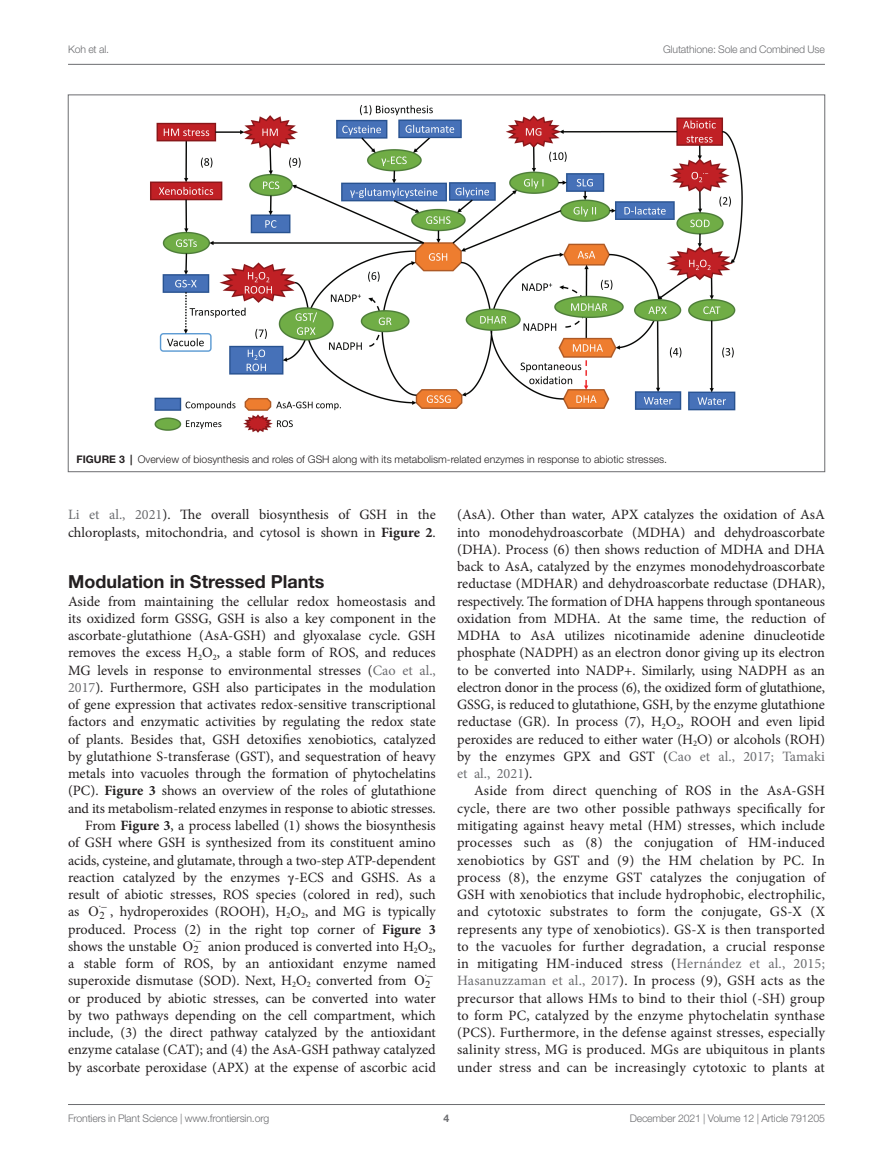
<style>
.page{position:relative;width:893px;height:1170px;background:#fff}
.page>*{position:absolute;margin:0;border:0;box-sizing:border-box;transform-origin:0 0}
.HEAD_2{font:700 18px "Helvetica Neue LT Std";color:#231f20}
.TEXT{font:14.25px/17.2px "Minion Pro";color:#231f20;text-align:justify}
.TEXT_FLUSH{font:14.25px/17.2px "Minion Pro";letter-spacing:-.01em;color:#231f20;text-align:justify}
.spi-math-img{font:14.25px "Minion Pro";color:#231f20}
.spi-math-img-2{font:14.25px "Times New Roman";color:#231f20}
.spi-math-img-3{font:10.8px "Times New Roman";color:#231f20}
.t1{font:300 10.5px "Helvetica Neue LT Std";letter-spacing:-.015em;color:#6c6d70}
.FIG_LEG{font:300 10.5px "Helvetica Neue LT Std";color:#231f20}
.t2{font:700 10.5px "Helvetica Neue LT Std";color:#6c6d70}
.s1{font-weight:700}
.s2{color:#6c6d70}
.s3{font-family:"STIX General"}
.s4{font-family:"Times New Roman"}
</style>
<div class="page">
<hr style="left:68px;top:64px;width:757px;height:1px;background:#6c6d70">
<hr style="left:68px;top:1104px;width:757px;height:1px;background:#6c6d70">
<img style="left:150px;top:105px;width:593px;height:328px">
<p class="t1" style="left:68px;top:42px;width:43px">Koh et al.</p>
<p class="t1" style="left:663px;top:42px;width:163px">Glutathione: Sole and Combined Use</p>
<p class="FIG_LEG" style="left:77px;top:453px;width:592px"><span class="s1">FIGURE 3 |</span> Overview of biosynthesis and roles of GSH along with its metabolism-related enzymes in response to abiotic stresses.</p>
<p class="TEXT" style="left:68px;top:506px;width:369px"><span class="s2">Li et al., 2021</span>). The overall biosynthesis of GSH in the chloroplasts, mitochondria, and cytosol is shown in <span class="s1">Figure 2</span>.</p>
<p class="HEAD_2" style="left:68px;top:570px;width:258px">Modulation in Stressed Plants</p>
<p class="TEXT_FLUSH" style="left:68px;top:592px;width:369px">Aside from maintaining the cellular redox homeostasis and its oxidized form GSSG, GSH is also a key component in the ascorbate-glutathione (AsA-GSH) and glyoxalase cycle. GSH removes the excess H<sub>2</sub>O<sub>2</sub>, a stable form of ROS, and reduces MG levels in response to environmental stresses (<span class="s2">Cao et al., 2017</span>). Furthermore, GSH also participates in the modulation of gene expression that activates redox-sensitive transcriptional factors and enzymatic activities by regulating the redox state of plants. Besides that, GSH detoxifies xenobiotics, catalyzed by glutathione S-transferase (GST), and sequestration of heavy metals into vacuoles through the formation of phytochelatins (PC). <span class="s1">Figure 3</span> shows an overview of the roles of glutathione and its metabolism-related enzymes in response to abiotic stresses.</p>
<p class="TEXT" style="left:68px;top:816px;width:369px;text-indent:17px">From <span class="s1">Figure 3</span>, a process labelled (1) shows the biosynthesis of GSH where GSH is synthesized from its constituent amino acids, cysteine, and glutamate, through a two-step ATP-dependent reaction catalyzed by the enzymes <span class="s3">γ</span>-ECS and GSHS. As a result of abiotic stresses, ROS species (colored in red), such as</p>
<p class="spi-math-img-3" style="left:98px;top:899px;width:5px">·</p>
<p class="TEXT" style="left:68px;top:920px;width:369px">produced. Process (2) in the right top corner of <span class="s1">Figure 3 </span>shows the unstable</p>
<p class="spi-math-img" style="left:89px;top:902px;width:349px"><span class="s4">O</span><sub>2</sub> , hydroperoxides (ROOH), H<sub>2</sub>O<sub>2</sub>, and MG is typically</p>
<p class="spi-math-img-3" style="left:193px;top:934px;width:5px">·</p>
<p class="TEXT" style="left:68px;top:937px;width:369px;text-indent:140px">anion produced is converted into H<sub>2</sub>O<sub>2</sub>, a stable form of ROS, by an antioxidant enzyme named superoxide dismutase (SOD). Next, H<sub>2</sub>O<sub>2</sub> converted from</p>
<p class="spi-math-img-2" style="left:183px;top:937px;width:18px">O<sub>2</sub></p>
<p class="spi-math-img-3" style="left:424px;top:968px;width:5px">·</p>
<p class="TEXT" style="left:68px;top:989px;width:369px">or produced by abiotic stresses, can be converted into water by two pathways depending on the cell compartment, which include, (3) the direct pathway catalyzed by the antioxidant enzyme catalase (CAT); and (4) the AsA-GSH pathway catalyzed by ascorbate peroxidase (APX) at the expense of ascorbic acid</p>
<p class="spi-math-img-2" style="left:414px;top:971px;width:18px">O<sub>2</sub></p>
<p class="TEXT" style="left:457px;top:506px;width:369px">(AsA). Other than water, APX catalyzes the oxidation of AsA into monodehydroascorbate (MDHA) and dehydroascorbate (DHA). Process (6) then shows reduction of MDHA and DHA back to AsA, catalyzed by the enzymes monodehydroascorbate reductase (MDHAR) and dehydroascorbate reductase (DHAR), respectively. The formation of DHA happens through spontaneous oxidation from MDHA. At the same time, the reduction of MDHA to AsA utilizes nicotinamide adenine dinucleotide phosphate (NADPH) as an electron donor giving up its electron to be converted into NADP+. Similarly, using NADPH as an electron donor in the process (6), the oxidized form of glutathione, GSSG, is reduced to glutathione, GSH, by the enzyme glutathione reductase (GR). In process (7), H<sub>2</sub>O<sub>2</sub>, ROOH and even lipid peroxides are reduced to either water (H<sub>2</sub>O) or alcohols (ROH) by the enzymes GPX and GST (<span class="s2">Cao et al., 2017; Tamaki et al., 2021</span>).</p>
<p class="TEXT" style="left:457px;top:782px;width:369px;text-indent:17px">Aside from direct quenching of ROS in the AsA-GSH cycle, there are two other possible pathways specifically for mitigating against heavy metal (HM) stresses, which include processes such as (8) the conjugation of HM-induced xenobiotics by GST and (9) the HM chelation by PC. In process (8), the enzyme GST catalyzes the conjugation of GSH with xenobiotics that include hydrophobic, electrophilic, and cytotoxic substrates to form the conjugate, GS-X (X represents any type of xenobiotics). GS-X is then transported to the vacuoles for further degradation, a crucial response in mitigating HM-induced stress (<span class="s2">Hernández et al., 2015; Hasanuzzaman et al., 2017</span>). In process (9), GSH acts as the precursor that allows HMs to bind to their thiol (-SH) group to form PC, catalyzed by the enzyme phytochelatin synthase (PCS). Furthermore, in the defense against stresses, especially salinity stress, MG is produced. MGs are ubiquitous in plants under stress and can be increasingly cytotoxic to plants at</p>
<p class="t1" style="left:68px;top:1111px;width:203px">Frontiers in Plant Science | www.frontiersin.org</p>
<p class="t2" style="left:444px;top:1111px;width:7px">4</p>
<p class="t1" style="left:630px;top:1111px;width:197px">December 2021 | Volume 12 | Article 791205</p>
</div>
